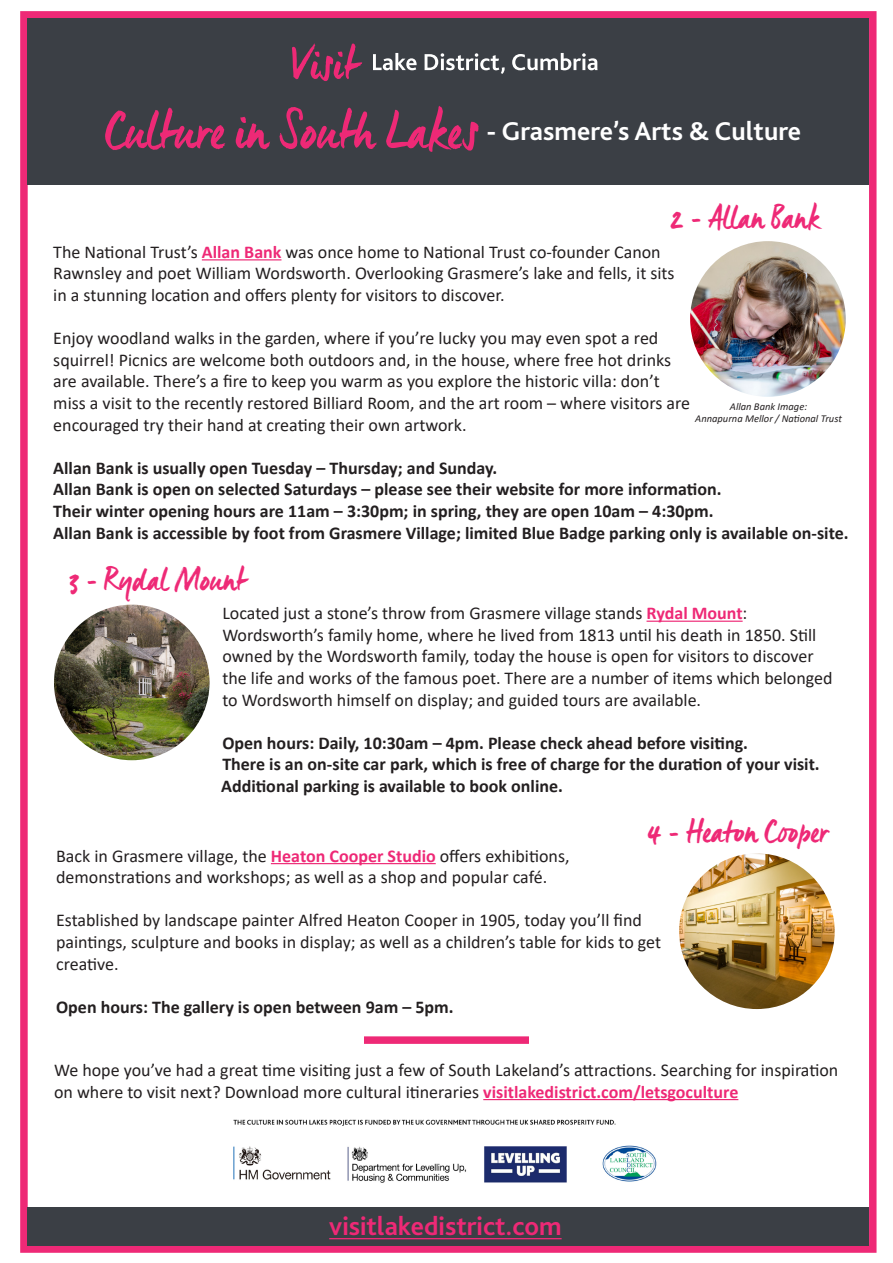
<style>
.page{position:relative;width:893px;height:1263px;background:#fff}
.page>*{position:absolute;margin:0;border:0;box-sizing:border-box;transform-origin:0 0}
.t1{font:54px "Manus Manus";color:#ee2976}
.t2{font:33px "Manus Manus";color:#ee2976}
.t3{font:700 27px "Bliss";color:#fff}
.t4{font:700 27px "Bliss";color:#ee2976}
.t5{font:18px/21.6px "Calibri";color:#231f20}
.t6{font:700 18px/21.6px "Calibri";color:#231f20}
.t7{font:italic 10.5px/12.6px "Calibri";color:#231f20;text-align:center}
.s1{font-weight:700;color:#ee2976}
</style>
<div class="page">
<div style="left:20px;top:11px;width:856px;height:1242px;border:8px solid #ee2976"></div>
<div style="left:28px;top:1207px;width:841px;height:38px;background:#3b3f45"></div>
<div style="left:28px;top:19px;width:841px;height:166px;background:#3b3f45"></div>
<hr style="left:329px;top:1238px;width:233px;height:1px;background:#ee2976">
<svg style="left:292px;top:43px;width:70px;height:38px"></svg>
<svg style="left:373px;top:53px;width:44px;height:17px"></svg>
<svg style="left:425px;top:53px;width:80px;height:21px"></svg>
<svg style="left:512px;top:53px;width:86px;height:17px"></svg>
<hr style="left:646px;top:621px;width:97px;height:1px;background:#ee2976">
<img style="left:54px;top:605px;width:156px;height:155px;border-radius:78px">
<img style="left:233px;top:1119px;width:424px;height:64px">
<hr style="left:271px;top:863px;width:165px;height:1px;background:#ee2976">
<img style="left:679px;top:853px;width:156px;height:156px;border-radius:78px">
<hr style="left:202px;top:259px;width:79px;height:1px;background:#ee2976">
<img style="left:690px;top:241px;width:156px;height:156px;border-radius:78px">
<hr style="left:483px;top:1099px;width:255px;height:1px;background:#ee2976">
<div style="left:364px;top:1036px;width:165px;height:8px;background:#ee2976"></div>
<p class="t1" style="left:105px;top:98px;width:375px">Culture in South Lakes</p>
<p class="t3" style="left:486px;top:114px;width:316px">- Grasmere’s Arts &amp; Culture</p>
<p class="t2" style="left:670px;top:197px;width:152px">2 - Allan Bank</p>
<p class="t5" style="left:53px;top:241px;width:623px">The National Trust’s <span class="s1">Allan Bank</span> was once home to National Trust co-founder Canon<br>Rawnsley and poet William Wordsworth. Overlooking Grasmere’s lake and fells, it sits in a stunning location and offers plenty for visitors to discover.</p>
<p class="t5" style="left:53px;top:327px;width:638px">Enjoy woodland walks in the garden, where if you’re lucky you may even spot a red squirrel! Picnics are welcome both outdoors and, in the house, where free hot drinks are available. There’s a fire to keep you warm as you explore the historic villa: don’t miss a visit to the recently restored Billiard Room, and the art room – where visitors are encouraged try their hand at creating their own artwork.</p>
<p class="t6" style="left:53px;top:457px;width:670px">Allan Bank is usually open Tuesday – Thursday; and Sunday.<br>Allan Bank is open on selected Saturdays – please see their website for more information.<br>Their winter opening hours are 11am – 3:30pm; in spring, they are open 10am – 4:30pm.</p>
<p class="t6" style="left:53px;top:522px;width:797px">Allan Bank is accessible by foot from Grasmere Village; limited Blue Badge parking only is available on-site.</p>
<p class="t7" style="left:695px;top:399px;width:148px">Allan Bank Image:<br>Annapurna Mellor / National Trust</p>
<p class="t2" style="left:69px;top:559px;width:178px">3 - Rydal Mount</p>
<p class="t5" style="left:222px;top:602px;width:612px">Located just a stone’s throw from Grasmere village stands <span class="s1">Rydal Mount</span>:<br>Wordsworth’s family home, where he lived from 1813 until his death in 1850. Still owned by the Wordsworth family, today the house is open for visitors to discover the life and works of the famous poet. There are a number of items which belonged to Wordsworth himself on display; and guided tours are available.</p>
<p class="t6" style="left:222px;top:732px;width:527px">Open hours: Daily, 10:30am – 4pm. Please check ahead before visiting.</p>
<p class="t6" style="left:222px;top:753px;width:599px">There is an on-site car park, which is free of charge for the duration of your visit.</p>
<p class="t6" style="left:221px;top:775px;width:343px">Additional parking is available to book online.</p>
<p class="t2" style="left:647px;top:811px;width:182px">4 - Heaton Cooper</p>
<p class="t5" style="left:56px;top:844px;width:515px">Back in Grasmere village, the <span class="s1">Heaton Cooper Studio</span> offers exhibitions, demonstrations and workshops; as well as a shop and popular café.</p>
<p class="t5" style="left:56px;top:909px;width:606px">Established by landscape painter Alfred Heaton Cooper in 1905, today you’ll find paintings, sculpture and books in display; as well as a children’s table for kids to get creative.</p>
<p class="t6" style="left:56px;top:996px;width:399px">Open hours: The gallery is open between 9am – 5pm.</p>
<p class="t5" style="left:54px;top:1059px;width:786px">We hope you’ve had a great time visiting just a few of South Lakeland’s attractions. Searching for inspiration on where to visit next? Download more cultural itineraries <span class="s1">visitlakedistrict.com/letsgoculture</span></p>
<p class="t4" style="left:329px;top:1209px;width:234px">visitlakedistrict.com</p>
</div>
